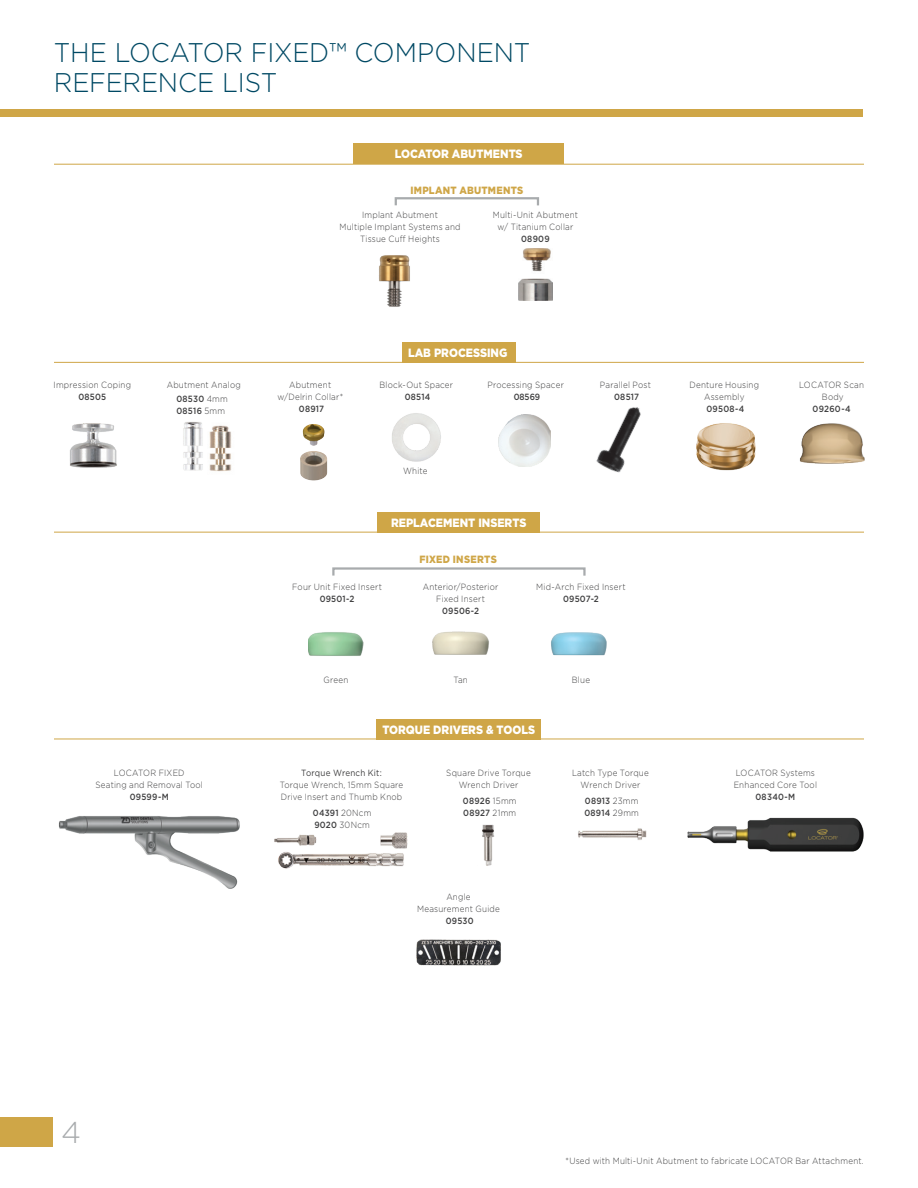
<style>
.page{position:relative;width:918px;height:1188px;background:#fff}
.page>*{position:absolute;margin:0;border:0;box-sizing:border-box;transform-origin:0 0}
.t1{font:300 30px "Gotham";color:#a8abad}
.t2{font:300 27px/30px "Gotham";letter-spacing:-.01em;color:#004964;scale:.95 1}
.t3{font:900 12px "Gotham";color:#fff;scale:.9 1}
.t4{font:900 10.5px "Gotham";letter-spacing:.03em;color:#cfa647;scale:.9 1}
.t5{font:300 9px/12px "Gotham";letter-spacing:.025em;color:#3e3e3f;text-align:center;scale:.9 1}
.t6{font:500 9px/12px "Gotham";letter-spacing:.03em;color:#3e3e3f;scale:.9 1}
.t7{font:9px "Gotham";letter-spacing:.025em;color:#3e3e3f;scale:.9 1}
.s1{font-weight:500;color:#fff}
.s2{font-weight:500}
.s3{font-weight:300}
</style>
<div class="page">
<div style="left:0;top:1117px;width:53px;height:30px;background:#cfa647"></div>
<div style="left:0;top:109px;width:863px;height:8px;background:#cfa647"></div>
<img style="left:432px;top:631px;width:57px;height:24px">
<img style="left:551px;top:632px;width:56px;height:24px">
<hr style="left:54px;top:362px;width:810px;height:1px;background:#cfa647">
<hr style="left:54px;top:532px;width:810px;height:1px;background:#cfa647">
<hr style="left:54px;top:739px;width:810px;height:1px;background:#cfa647">
<img style="left:392px;top:413px;width:49px;height:49px">
<img style="left:70px;top:423px;width:47px;height:45px">
<img style="left:212px;top:425px;width:20px;height:47px">
<img style="left:183px;top:422px;width:29px;height:49px">
<img style="left:596px;top:407px;width:45px;height:66px">
<img style="left:499px;top:414px;width:52px;height:52px">
<hr style="left:54px;top:164px;width:810px;height:1px;background:#cfa647">
<img style="left:416px;top:939px;width:85px;height:27px">
<img style="left:578px;top:828px;width:69px;height:12px">
<img style="left:482px;top:824px;width:13px;height:42px">
<img style="left:278px;top:853px;width:126px;height:16px">
<img style="left:379px;top:832px;width:29px;height:24px">
<img style="left:274px;top:834px;width:44px;height:29px">
<div style="left:332px;top:567px;width:254px;height:10px;border:2px solid #a8abad"></div>
<img style="left:696px;top:423px;width:60px;height:48px">
<img style="left:519px;top:248px;width:33px;height:53px">
<img style="left:378px;top:255px;width:32px;height:52px">
<div style="left:395px;top:197px;width:144px;height:10px;border:2px solid #a8abad"></div>
<div style="left:402px;top:342px;width:113px;height:21px;background:#cfa647"></div>
<div style="left:377px;top:719px;width:164px;height:20px;background:#cfa647"></div>
<div style="left:377px;top:512px;width:163px;height:21px;background:#cfa647"></div>
<div style="left:353px;top:144px;width:211px;height:20px;background:#cfa647"></div>
<img style="left:300px;top:424px;width:27px;height:56px">
<img style="left:309px;top:632px;width:54px;height:24px">
<img style="left:687px;top:817px;width:177px;height:35px">
<img style="left:799px;top:423px;width:66px;height:41px">
<img style="left:58px;top:816px;width:182px;height:73px">
<h2 class="t2" style="left:54px;top:37px;width:503px">THE LOCATOR FIXED™ COMPONENT<br>REFERENCE LIST</h2>
<h3 class="t3" style="left:395px;top:146px;width:144px">LOCATOR ABUTMENTS</h3>
<p class="t4" style="left:410px;top:183px;width:127px">IMPLANT ABUTMENTS</p>
<p class="t5" style="left:339px;top:209px;width:136px">Implant Abutment<br>Multiple Implant Systems and<br>Tissue Cuff Heights</p>
<p class="t5" style="left:493px;top:209px;width:96px">Multi-Unit Abutment w/ Titanium Collar</p>
<p class="t6" style="left:521px;top:233px;width:33px">08909</p>
<p class="t5" style="left:54px;top:379px;width:88px">Impression Coping</p>
<p class="t6" style="left:78px;top:391px;width:33px">08505</p>
<h3 class="t3" style="left:408px;top:345px;width:112px">LAB PROCESSING</h3>
<p class="t5" style="left:167px;top:379px;width:84px">Abutment Analog</p>
<p class="t5" style="left:379px;top:379px;width:83px">Block-Out Spacer</p>
<p class="t6" style="left:405px;top:391px;width:30px">08514</p>
<p class="t5" style="left:277px;top:379px;width:75px">Abutment w/Delrin Collar* <span class="s1">.</span><span class="s2">08917</span></p>
<p class="t5" style="left:488px;top:379px;width:86px">Processing Spacer</p>
<p class="t6" style="left:176px;top:392px;width:59px">08530 <span class="s3">4mm</span></p>
<p class="t6" style="left:514px;top:391px;width:31px">08569</p>
<p class="t6" style="left:176px;top:404px;width:56px">08516 <span class="s3">5mm</span></p>
<p class="t5" style="left:403px;top:464px;width:29px">White</p>
<h3 class="t3" style="left:391px;top:514px;width:152px">REPLACEMENT INSERTS</h3>
<p class="t4" style="left:419px;top:552px;width:88px">FIXED INSERTS</p>
<p class="t5" style="left:600px;top:379px;width:58px">Parallel Post</p>
<p class="t6" style="left:614px;top:391px;width:29px">08517</p>
<p class="t5" style="left:292px;top:580px;width:101px">Four Unit Fixed Insert</p>
<p class="t6" style="left:320px;top:592px;width:40px">09501-2</p>
<p class="t5" style="left:324px;top:674px;width:29px">Green</p>
<p class="t5" style="left:423px;top:580px;width:86px">Anterior/Posterior<br>Fixed Insert</p>
<p class="t6" style="left:442px;top:604px;width:43px">09506-2</p>
<p class="t5" style="left:453px;top:674px;width:18px">Tan</p>
<p class="t5" style="left:536px;top:580px;width:101px">Mid-Arch Fixed Insert</p>
<p class="t6" style="left:563px;top:592px;width:41px">09507-2</p>
<p class="t5" style="left:572px;top:674px;width:22px">Blue</p>
<h3 class="t3" style="left:382px;top:722px;width:171px">TORQUE DRIVERS &amp; TOOLS</h3>
<p class="t5" style="left:96px;top:767px;width:121px">LOCATOR FIXED<br>Seating and Removal Tool</p>
<p class="t6" style="left:130px;top:791px;width:45px">09599-M</p>
<p class="t7" style="left:301px;top:767px;width:91px">Torque Wrench Kit:</p>
<p class="t5" style="left:280px;top:779px;width:139px;text-align:left">Torque Wrench, 15mm Square<br>Drive Insert and Thumb Knob</p>
<p class="t5" style="left:313px;top:807px;width:67px;text-align:left"><span class="s2">04391</span> 20Ncm<br><span class="s2">9020</span> 30Ncm</p>
<p class="t5" style="left:446px;top:767px;width:96px">Square Drive Torque<br>Wrench Driver</p>
<p class="t6" style="left:463px;top:795px;width:61px">08926 <span class="s3">15mm<br></span>08927 <span class="s3">21mm</span></p>
<p class="t5" style="left:417px;top:890px;width:94px">Angle<br>Measurement Guide</p>
<p class="t6" style="left:446px;top:915px;width:33px">09530</p>
<p class="t5" style="left:572px;top:767px;width:87px">Latch Type Torque<br>Wrench Driver</p>
<p class="t6" style="left:584px;top:795px;width:62px">08913 <span class="s3">23mm<br></span>08914 <span class="s3">29mm</span></p>
<p class="t5" style="left:689px;top:379px;width:79px">Denture Housing<br>Assembly</p>
<p class="t6" style="left:707px;top:403px;width:44px">09508-4</p>
<p class="t5" style="left:799px;top:379px;width:74px">LOCATOR Scan<br>Body</p>
<p class="t6" style="left:813px;top:403px;width:44px">09260-4</p>
<p class="t5" style="left:734px;top:767px;width:94px;text-align:left">LOCATOR Systems<br>Enhanced Core Tool</p>
<p class="t6" style="left:755px;top:791px;width:46px">08340-M</p>
<h1 class="t1" style="left:61px;top:1114px;width:21px">4</h1>
<p class="t5" style="left:566px;top:1155px;width:333px">*Used with Multi-Unit Abutment to fabricate LOCATOR Bar Attachment.</p>
</div>
